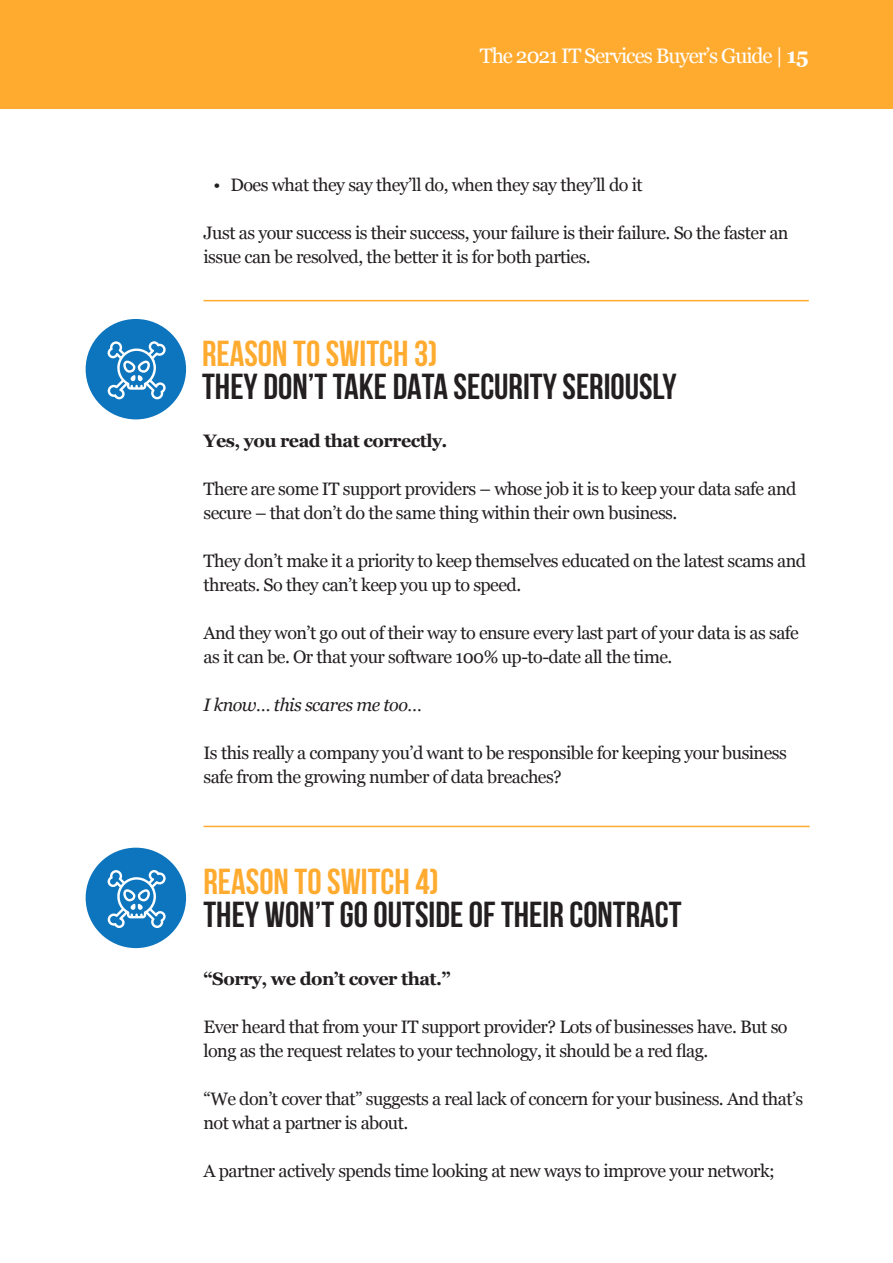
<style>
.page{position:relative;width:893px;height:1263px;background:#fff}
.page>*{position:absolute;margin:0;border:0;box-sizing:border-box;transform-origin:0 0}
.t1{font:700 36px "Bebas Neue";color:#231f20}
.t2{font:700 36px "Bebas Neue";color:#ffab30}
.t3{font:21px "Georgia";letter-spacing:-.05em;color:#fff}
.t4{font:18px/24px "Georgia";letter-spacing:-.03em;color:#231f20}
.t5{font:700 18px "Georgia";letter-spacing:-.03em;color:#231f20}
.t6{font:italic 18px "Georgia";letter-spacing:-.03em;color:#231f20}
.s1{font-weight:700}
</style>
<div class="page">
<hr style="left:203px;top:300px;width:606px;height:1px;background:#ffab30">
<hr style="left:203px;top:826px;width:607px;height:1px;background:#ffab30">
<div style="left:0;top:0;width:893px;height:108px;background:#ffab30"></div>
<div style="left:86px;top:319px;width:100px;height:100px;background:#0d75bd;border-radius:50%"></div>
<svg style="left:108px;top:341px;width:58px;height:58px"></svg>
<div style="left:86px;top:848px;width:100px;height:100px;background:#0d75bd;border-radius:50%"></div>
<svg style="left:108px;top:870px;width:58px;height:58px"></svg>
<p class="t3" style="left:480px;top:40px;width:330px">The 2021 IT Services Buyer’s Guide | <span class="s1">15</span></p>
<p class="t4" style="left:213px;top:172px;width:431px">• Does what they say they’ll do, when they say they’ll do it</p>
<p class="t4" style="left:203px;top:220px;width:586px">Just as your success is their success, your failure is their failure. So the faster an issue can be resolved, the better it is for both parties.</p>
<h1 class="t2" style="left:202px;top:334px;width:237px">REASON TO SWITCH 3)</h1>
<h1 class="t1" style="left:202px;top:367px;width:476px">THEY DON’T TAKE DATA SECURITY SERIOUSLY</h1>
<p class="t5" style="left:203px;top:427px;width:246px">Yes, you read that correctly.</p>
<p class="t4" style="left:203px;top:476px;width:594px">There are some IT support providers – whose job it is to keep your data safe and secure – that don’t do the same thing within their own business.</p>
<p class="t4" style="left:203px;top:548px;width:604px">They don’t make it a priority to keep themselves educated on the latest scams and threats. So they can’t keep you up to speed.</p>
<p class="t4" style="left:203px;top:620px;width:597px">And they won’t go out of their way to ensure every last part of your data is as safe as it can be. Or that your software 100% up-to-date all the time.</p>
<p class="t6" style="left:203px;top:692px;width:220px">I know… this scares me too…</p>
<p class="t4" style="left:203px;top:740px;width:585px">Is this really a company you’d want to be responsible for keeping your business safe from the growing number of data breaches?</p>
<h1 class="t2" style="left:203px;top:861px;width:237px">REASON TO SWITCH 4)</h1>
<h1 class="t1" style="left:203px;top:894px;width:480px">THEY WON’T GO OUTSIDE OF THEIR CONTRACT</h1>
<p class="t5" style="left:203px;top:965px;width:249px">“Sorry, we don’t cover that.”</p>
<p class="t4" style="left:203px;top:1014px;width:586px">Ever heard that from your IT support provider? Lots of businesses have. But so long as the request relates to your technology, it should be a red flag.</p>
<p class="t4" style="left:203px;top:1086px;width:601px">“We don’t cover that” suggests a real lack of concern for your business. And that’s not what a partner is about.</p>
<p class="t4" style="left:203px;top:1158px;width:573px">A partner actively spends time looking at new ways to improve your network;</p>
</div>
